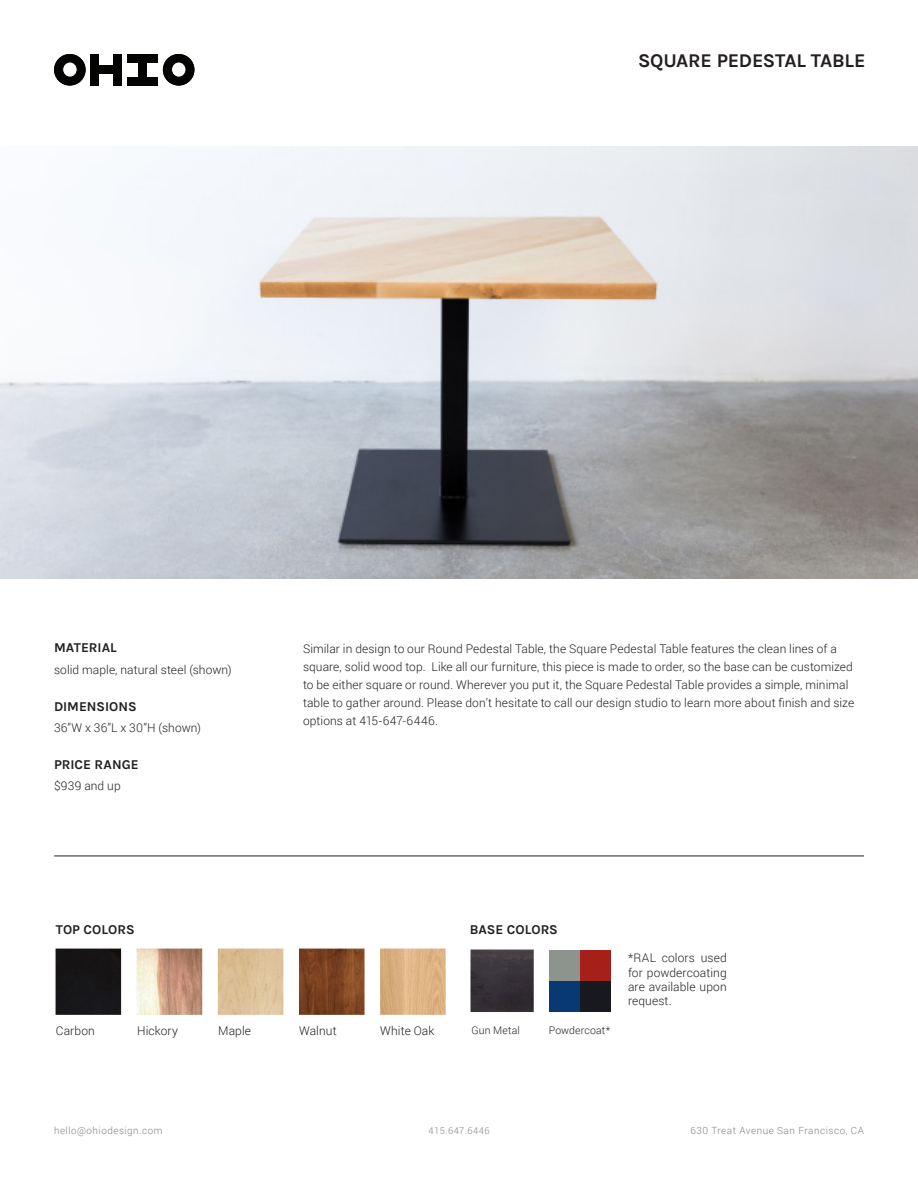
<style>
.page{position:relative;width:918px;height:1188px;background:#fff}
.page>*{position:absolute;margin:0;border:0;box-sizing:border-box;transform-origin:0 0}
.PRODUCT_NAME{font:700 19.5px "Karla";letter-spacing:-.015em;color:#231f20}
.BODY_TEXT{font:700 13.5px "Karla";color:#231f20}
.PRODUCT_DESCRIPTION{font:300 12px/18px "Roboto";letter-spacing:.01em;color:#231f20}
.BODY_TEXT-2{font:300 12px/14.4px "Roboto";letter-spacing:.01em;color:#231f20;text-align:justify}
.BODY_TEXT-3{font:300 10.5px "Roboto";letter-spacing:.015em;color:#231f20}
.t1{font:300 9.9px "Roboto";letter-spacing:.05em;color:#808285}
.t2{font:300 9.3px "Roboto";letter-spacing:.05em;color:#808285}
</style>
<div class="page">
<div style="left:90px;top:54px;width:9px;height:32px;background:#040503"></div>
<div style="left:113px;top:54px;width:9px;height:32px;background:#040503"></div>
<div style="left:90px;top:66px;width:31px;height:8px;background:#040503"></div>
<div style="left:127px;top:77px;width:31px;height:9px;background:#040503"></div>
<div style="left:127px;top:54px;width:31px;height:9px;background:#040503"></div>
<div style="left:138px;top:55px;width:9px;height:31px;background:#040503"></div>
<div style="left:54px;top:54px;width:32px;height:32px;background:#040503;border-radius:50%"></div>
<div style="left:63px;top:62px;width:14px;height:15px;background:#fff;border-radius:50%"></div>
<div style="left:63px;top:62px;width:14px;height:15px;border:1px solid #040503;border-radius:50%"></div>
<div style="left:163px;top:54px;width:32px;height:32px;background:#040503;border-radius:50%"></div>
<div style="left:172px;top:62px;width:14px;height:15px;background:#fff;border-radius:50%"></div>
<div style="left:171px;top:62px;width:15px;height:15px;border:1px solid #040503;border-radius:50%"></div>
<img style="left:0;top:147px;width:918px;height:431px">
<img style="left:55px;top:947px;width:391px;height:69px">
<hr style="left:54px;top:856px;width:810px;height:1px;background:#231f20">
<img style="left:470px;top:949px;width:64px;height:63px">
<div style="left:549px;top:950px;width:31px;height:31px;background:#8d948d"></div>
<div style="left:580px;top:950px;width:31px;height:31px;background:#a52019"></div>
<div style="left:549px;top:981px;width:31px;height:30px;background:#083973"></div>
<div style="left:580px;top:981px;width:31px;height:30px;background:#18191e"></div>
<p class="PRODUCT_NAME" style="left:638px;top:49px;width:229px">SQUARE PEDESTAL TABLE</p>
<p class="BODY_TEXT" style="left:54px;top:640px;width:64px">MATERIAL</p>
<p class="BODY_TEXT-2" style="left:54px;top:662px;width:179px">solid maple, natural steel (shown)</p>
<p class="BODY_TEXT" style="left:54px;top:698px;width:84px">DIMENSIONS</p>
<p class="PRODUCT_DESCRIPTION" style="left:54px;top:718px;width:149px">36”W x 36”L x 30”H (shown)</p>
<p class="BODY_TEXT" style="left:54px;top:756px;width:86px">PRICE RANGE</p>
<p class="BODY_TEXT-2" style="left:54px;top:778px;width:68px">$939 and up</p>
<p class="PRODUCT_DESCRIPTION" style="left:303px;top:639px;width:553px">Similar in design to our Round Pedestal Table, the Square Pedestal Table features the clean lines of a square, solid wood top. Like all our furniture, this piece is made to order, so the base can be customized to be either square or round. Wherever you put it, the Square Pedestal Table provides a simple, minimal table to gather around. Please don’t hesitate to call our design studio to learn more about finish and size options at 415-647-6446.</p>
<p class="BODY_TEXT" style="left:56px;top:921px;width:81px">TOP COLORS</p>
<p class="BODY_TEXT" style="left:470px;top:921px;width:90px">BASE COLORS</p>
<p class="BODY_TEXT-2" style="left:56px;top:1024px;width:41px">Carbon</p>
<p class="BODY_TEXT-2" style="left:137px;top:1024px;width:42px">Hickory</p>
<p class="BODY_TEXT-2" style="left:218px;top:1024px;width:34px">Maple</p>
<p class="BODY_TEXT-2" style="left:299px;top:1024px;width:39px">Walnut</p>
<p class="BODY_TEXT-2" style="left:380px;top:1024px;width:56px">White Oak</p>
<p class="BODY_TEXT-3" style="left:472px;top:1023px;width:50px">Gun Metal</p>
<p class="BODY_TEXT-3" style="left:549px;top:1023px;width:63px">Powdercoat*</p>
<p class="BODY_TEXT-2" style="left:628px;top:950px;width:100px">*RAL colors used for powdercoating are available upon request.</p>
<p class="t1" style="left:54px;top:1124px;width:110px">hello@ohiodesign.com</p>
<p class="t2" style="left:429px;top:1124px;width:63px">415.647.6446</p>
<p class="t1" style="left:690px;top:1124px;width:175px">630 Treat Avenue San Francisco, CA</p>
</div>
